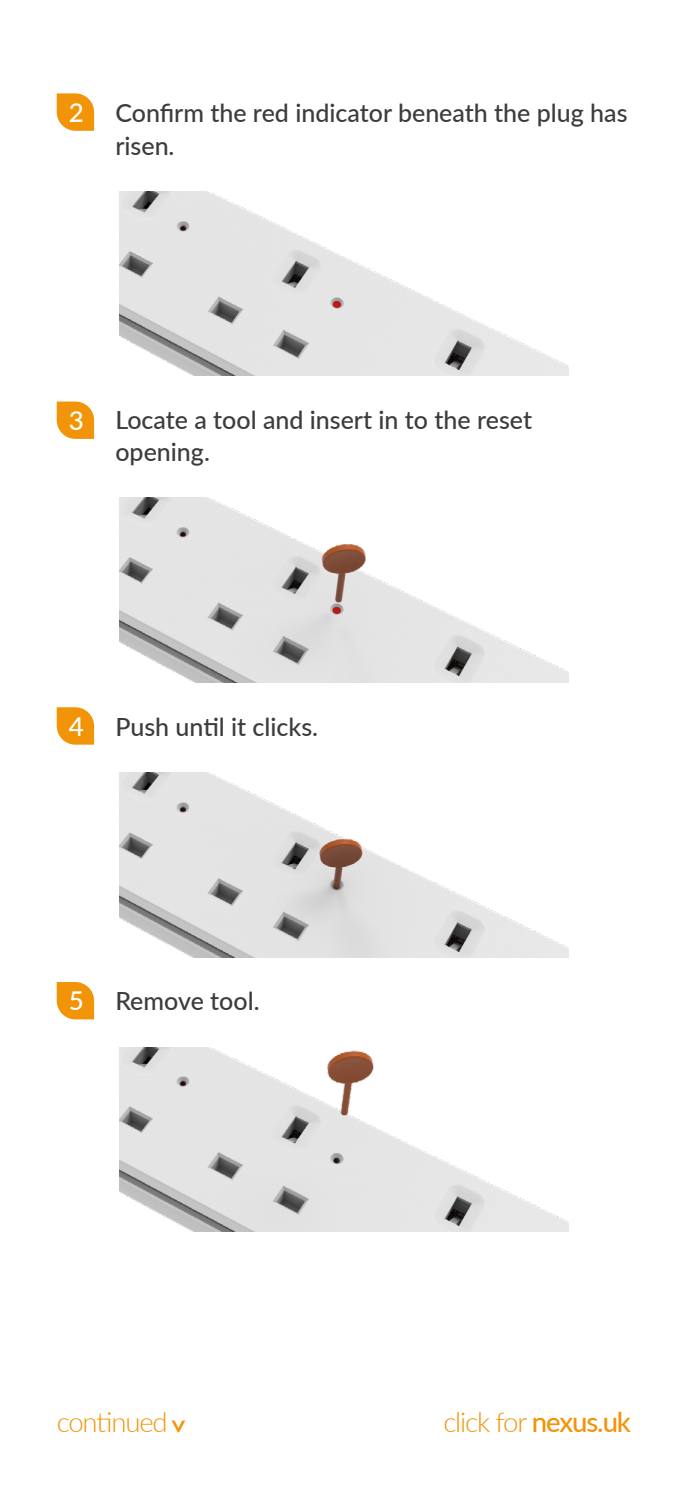
<style>
.page{position:relative;width:688px;height:1489px;background:#fff}
.page>*{position:absolute;margin:0;border:0;box-sizing:border-box;transform-origin:0 0}
.t1{font:600 30px "Lato";color:#f29407}
.t2{font:300 27.5px "Lato";letter-spacing:-.04em;color:#f29407}
.t3{font:500 26px "Lato";color:#fff}
.t4{font:500 25px/32.5px "Lato";color:#3c3c3b}
.s1{font-weight:500}
</style>
<div class="page">
<svg style="left:57px;top:93px;width:37px;height:38px"></svg>
<svg style="left:57px;top:401px;width:37px;height:38px"></svg>
<svg style="left:57px;top:707px;width:37px;height:37px"></svg>
<svg style="left:57px;top:982px;width:37px;height:37px"></svg>
<img style="left:120px;top:191px;width:448px;height:185px">
<img style="left:120px;top:498px;width:448px;height:184px">
<img style="left:120px;top:772px;width:448px;height:185px">
<img style="left:120px;top:1047px;width:448px;height:184px">
<p class="t3" style="left:69px;top:93px;width:17px">2</p>
<p class="t4" style="left:115px;top:96px;width:513px">Confirm the red indicator beneath the plug has risen.</p>
<p class="t3" style="left:69px;top:401px;width:17px">3</p>
<p class="t4" style="left:115px;top:402px;width:418px">Locate a tool and insert in to the reset opening.</p>
<p class="t3" style="left:69px;top:707px;width:17px">4</p>
<p class="t4" style="left:115px;top:709px;width:204px">Push until it clicks.</p>
<p class="t3" style="left:69px;top:982px;width:17px">5</p>
<p class="t4" style="left:115px;top:983px;width:146px">Remove tool.</p>
<p class="t2" style="left:57px;top:1402px;width:113px">continued</p>
<p class="t2" style="left:443px;top:1402px;width:189px">click for <span class="s1">nexus.uk</span></p>
<p class="t1" style="left:201px;top:1417px;width:19px;rotate:90deg">˃</p>
</div>
